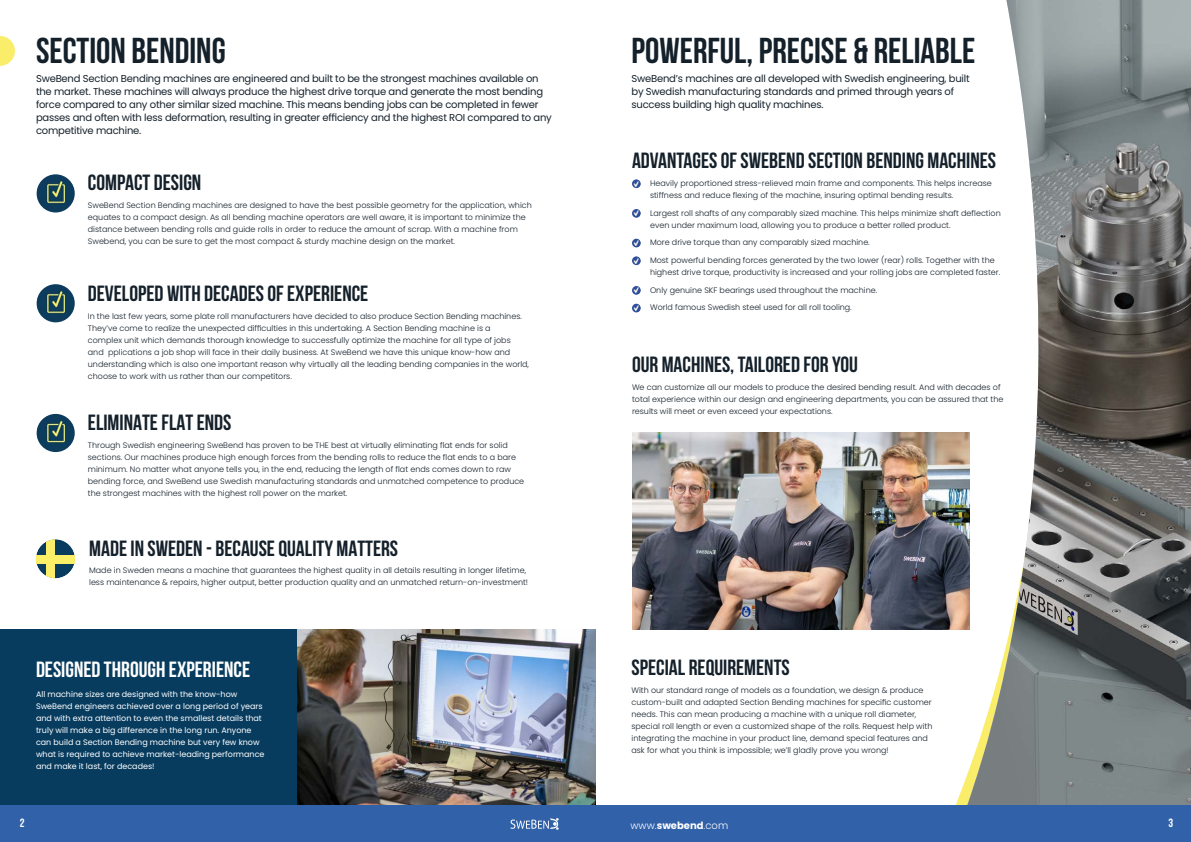
<style>
.page{position:relative;width:1191px;height:842px;background:#fff}
.page>*{position:absolute;margin:0;border:0;box-sizing:border-box;transform-origin:0 0}
.t1{font:700 36px "Bebas Neue";color:#14202a}
.t2{font:700 22px "Bebas Neue";color:#14202a}
.t3{font:700 22px "Bebas Neue";color:#fff}
.t4{font:12px "Bebas Neue";color:#fff}
.t5{font:10px/13px "Poppins";letter-spacing:-.02em;color:#14202a}
.t6{font:300 10px "Poppins";color:#fff}
.t7{font:300 8px/12px "Poppins";color:#14202a}
.t8{font:8px/12px "Poppins";color:#fff}
.s1{font-weight:700}
</style>
<div class="page">
<div style="left:0;top:629px;width:298px;height:199px;background:#073c5f"></div>
<div style="left:36px;top:539px;width:39px;height:39px;background:#073c5f;border-radius:50%"></div>
<div style="left:46px;top:539px;width:9px;height:39px;background:#f9ed69"></div>
<img style="left:36px;top:555px;width:39px;height:9px">
<img style="left:298px;top:629px;width:297px;height:176px">
<img style="left:632px;top:433px;width:281px;height:196px">
<svg style="left:632px;top:179px;width:9px;height:9px"></svg>
<svg style="left:632px;top:209px;width:9px;height:9px"></svg>
<svg style="left:632px;top:239px;width:9px;height:8px"></svg>
<svg style="left:632px;top:256px;width:9px;height:9px"></svg>
<svg style="left:632px;top:286px;width:9px;height:9px"></svg>
<svg style="left:632px;top:304px;width:9px;height:8px"></svg>
<img style="left:913px;top:432px;width:40px;height:198px">
<img style="left:953px;top:0;width:238px;height:805px">
<svg style="left:0;top:36px;width:15px;height:30px"></svg>
<img style="left:37px;top:174px;width:38px;height:38px;border-radius:19px">
<img style="left:37px;top:284px;width:38px;height:38px;border-radius:19px">
<img style="left:37px;top:414px;width:38px;height:38px;border-radius:19px">
<div style="left:0;top:805px;width:1191px;height:37px;background:#3161a8"></div>
<svg style="left:510px;top:818px;width:48px;height:12px"></svg>
<h1 class="t1" style="left:36px;top:31px;width:191px">SECTION BENDING</h1>
<p class="t5" style="left:36px;top:72px;width:517px">SweBend Section Bending machines are engineered and built to be the strongest machines available on the market. These machines will always produce the highest drive torque and generate the most bending force compared to any other similar sized machine. This means bending jobs can be completed in fewer passes and often with less deformation, resulting in greater efficiency and the highest ROI compared to any competitive machine.</p>
<h2 class="t2" style="left:88px;top:171px;width:115px">COMPACT DESIGN</h2>
<p class="t7" style="left:88px;top:199px;width:445px">SweBend Section Bending machines are designed to have the best possible geometry for the application, which equates to a compact design. As all bending machine operators are well aware, it is important to minimize the distance between bending rolls and guide rolls in order to reduce the amount of scrap. With a machine from Swebend, you can be sure to get the most compact &amp; sturdy machine design on the market.</p>
<h2 class="t2" style="left:88px;top:282px;width:282px">DEVELOPED WITH DECADES OF EXPERIENCE</h2>
<p class="t7" style="left:88px;top:310px;width:442px">In the last few years, some plate roll manufacturers have decided to also produce Section Bending machines.<br>They’ve come to realize the unexpected difficulties in this undertaking. A Section Bending machine is a<br>complex unit which demands thorough knowledge to successfully optimize the machine for all type of jobs<br>and pplications a job shop will face in their daily business. At SweBend we have this unique know-how and understanding which is also one important reason why virtually all the leading bending companies in the world, choose to work with us rather than our competitors.</p>
<h2 class="t2" style="left:88px;top:410px;width:145px">ELIMINATE FLAT ENDS</h2>
<p class="t7" style="left:88px;top:439px;width:438px">Through Swedish engineering SweBend has proven to be THE best at virtually eliminating flat ends for solid sections. Our machines produce high enough forces from the bending rolls to reduce the flat ends to a bare minimum. No matter what anyone tells you, in the end, reducing the length of flat ends comes down to raw bending force, and SweBend use Swedish manufacturing standards and unmatched competence to produce the strongest machines with the highest roll power on the market.</p>
<h2 class="t2" style="left:89px;top:536px;width:310px">MADE IN SWEDEN - BECAUSE QUALITY MATTERS</h2>
<p class="t7" style="left:89px;top:565px;width:440px">Made in Sweden means a machine that guarantees the highest quality in all details resulting in longer lifetime, less maintenance &amp; repairs, higher output, better production quality and an unmatched return-on-investment!</p>
<h2 class="t3" style="left:36px;top:657px;width:216px">DESIGNED THROUGH EXPERIENCE</h2>
<p class="t8" style="left:36px;top:688px;width:230px">All machine sizes are designed with the know-how SweBend engineers achieved over a long period of years and with extra attention to even the smallest details that truly will make a big difference in the long run. Anyone can build a Section Bending machine but very few know what is required to achieve market-leading performance and make it last, for decades!</p>
<h1 class="t1" style="left:631px;top:31px;width:345px">POWERFUL, PRECISE &amp; RELIABLE</h1>
<p class="t5" style="left:631px;top:72px;width:340px">SweBend’s machines are all developed with Swedish engineering, built by Swedish manufacturing standards and primed through years of success building high quality machines.</p>
<h2 class="t2" style="left:632px;top:149px;width:365px">ADVANTAGES OF SWEBEND SECTION BENDING MACHINES</h2>
<p class="t7" style="left:650px;top:177px;width:343px">Heavily proportioned stress-relieved main frame and components. This helps increase stiffness and reduce flexing of the machine, insuring optimal bending results.</p>
<p class="t7" style="left:650px;top:207px;width:352px">Largest roll shafts of any comparably sized machine. This helps minimize shaft deflection even under maximum load, allowing you to produce a better rolled product.</p>
<p class="t7" style="left:650px;top:237px;width:221px">More drive torque than any comparably sized machine.</p>
<p class="t7" style="left:650px;top:254px;width:352px">Most powerful bending forces generated by the two lower (rear) rolls. Together with the highest drive torque, productivity is increased and your rolling jobs are completed faster.</p>
<p class="t7" style="left:650px;top:284px;width:229px">Only genuine SKF bearings used throughout the machine.</p>
<p class="t7" style="left:650px;top:302px;width:203px">World famous Swedish steel used for all roll tooling.</p>
<h2 class="t2" style="left:632px;top:353px;width:227px">OUR MACHINES, TAILORED FOR YOU</h2>
<p class="t7" style="left:632px;top:381px;width:373px">We can customize all our models to produce the desired bending result. And with decades of total experience within our design and engineering departments, you can be assured that the results will meet or even exceed your expectations.</p>
<h2 class="t2" style="left:631px;top:655px;width:160px">SPECIAL REQUIREMENTS</h2>
<p class="t7" style="left:631px;top:684px;width:302px">With our standard range of models as a foundation, we design &amp; produce custom-built and adapted Section Bending machines for specific customer needs. This can mean producing a machine with a unique roll diameter, special roll length or even a customized shape of the rolls. Request help with integrating the machine in your product line, demand special features and ask for what you think is impossible; we’ll gladly prove you wrong!</p>
<h3 class="t4" style="left:20px;top:816px;width:6px">2</h3>
<p class="t6" style="left:630px;top:819px;width:99px">www.<span class="s1">swebend</span>.com</p>
<h3 class="t4" style="left:1168px;top:816px;width:6px">3</h3>
</div>
